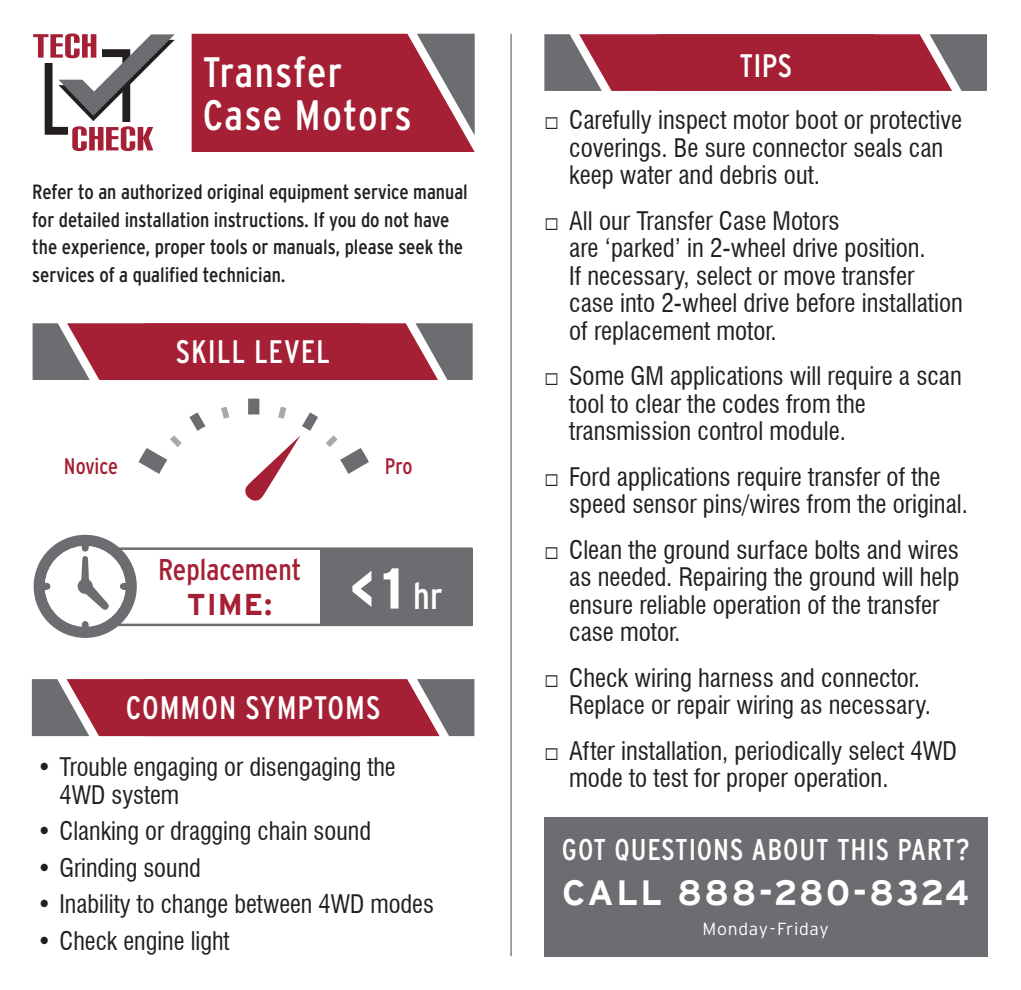
<style>
.page{position:relative;width:1021px;height:990px;background:#fff}
.page>*{position:absolute;margin:0;border:0;box-sizing:border-box;transform-origin:0 0}
.t1{font:700 57.5px "Interstate";color:#fff}
.t2{font:condensed 42.5px/42.5px "Interstate";letter-spacing:.03em;color:#fff}
.t3{font:700 35px "Interstate";letter-spacing:.07em;color:#fff}
.t4{font:condensed 32.5px "Interstate";letter-spacing:.03em;color:#fff}
.t5{font:condensed 30px "Interstate";letter-spacing:.03em;color:#fff}
.t6{font:condensed 30px/35px "Interstate";color:#a62035;text-align:center}
.t7{font:condensed 25px/27.5px "Swiss 721 BT";color:#231f20}
.t8{font:condensed 22.5px "Interstate";color:#a62035}
.t9{font:condensed 20.5px/27.5px "Interstate";color:#231f20}
.t10{font:300 17.5px "Interstate";letter-spacing:.04em;color:#fff}
.s1{font-weight:700;font-stretch:normal}
.s2{font-weight:400;font-stretch:condensed;font-size:37.5px}
.s3{font-family:"Mistral";font-stretch:normal}
</style>
<div class="page">
<hr style="left:510px;top:34px;width:1px;height:922px;background:#6c6d70">
<svg style="left:33px;top:33px;width:142px;height:118px"></svg>
<svg style="left:192px;top:34px;width:283px;height:118px;background:#a32d40"></svg>
<svg style="left:221px;top:407px;width:8px;height:12px"></svg>
<svg style="left:326px;top:435px;width:43px;height:39px"></svg>
<svg style="left:139px;top:435px;width:43px;height:39px"></svg>
<svg style="left:189px;top:412px;width:16px;height:19px"></svg>
<svg style="left:245px;top:399px;width:73px;height:102px"></svg>
<svg style="left:33px;top:323px;width:439px;height:57px;background:#9f3849"></svg>
<div style="left:320px;top:548px;width:152px;height:77px;background:#6c6d70"></div>
<svg style="left:33px;top:534px;width:105px;height:104px"></svg>
<hr style="left:119px;top:547px;width:353px;height:3px;background:#6c6d70">
<hr style="left:118px;top:624px;width:354px;height:2px;background:#6c6d70">
<svg style="left:32px;top:679px;width:442px;height:57px;background:#9f3848"></svg>
<svg style="left:544px;top:34px;width:443px;height:57px;background:#9f3849"></svg>
<div style="left:544px;top:817px;width:443px;height:140px;background:#6c6d70"></div>
<p class="t2" style="left:203px;top:51px;width:210px">Transfer<br>Case Motors</p>
<p class="t9" style="left:32px;top:178px;width:437px">Refer to an authorized original equipment service manual for detailed installation instructions. If you do not have the experience, proper tools or manuals, please seek the services of a qualified technician.</p>
<p class="t4" style="left:176px;top:334px;width:156px">SKILL LEVEL</p>
<p class="t8" style="left:64px;top:453px;width:56px">Novice</p>
<p class="t8" style="left:385px;top:453px;width:29px">Pro</p>
<p class="t6" style="left:158px;top:552px;width:145px">Replacement<br><span class="s1">TIME:</span></p>
<p class="t1" style="left:349px;top:556px;width:95px">&lt;1 <span class="s2">hr</span></p>
<p class="t4" style="left:126px;top:690px;width:256px">COMMON SYMPTOMS</p>
<p class="t7" style="left:60px;top:753px;width:338px;text-indent:-22px">• Trouble engaging or disengaging the<br>4WD system</p>
<p class="t7" style="left:37px;top:817px;width:335px">• Clanking or dragging chain sound</p>
<p class="t7" style="left:37px;top:854px;width:165px">• Grinding sound</p>
<p class="t7" style="left:37px;top:890px;width:398px">• Inability to change between 4WD modes</p>
<p class="t7" style="left:37px;top:927px;width:194px">• Check engine light</p>
<p class="t4" style="left:739px;top:47px;width:54px">TIPS</p>
<p class="t7" style="left:569px;top:107px;width:394px;text-indent:-25px"><span class="s3">□</span> Carefully inspect motor boot or protective coverings. Be sure connector seals can keep water and debris out.</p>
<p class="t7" style="left:569px;top:207px;width:395px;text-indent:-25px"><span class="s3">□</span> All our Transfer Case Motors<br>are ‘parked’ in 2-wheel drive position.<br>If necessary, select or move transfer case into 2-wheel drive before installation of replacement motor.</p>
<p class="t7" style="left:569px;top:363px;width:394px;text-indent:-25px"><span class="s3">□</span> Some GM applications will require a scan tool to clear the codes from the transmission control module.</p>
<p class="t7" style="left:569px;top:463px;width:400px;text-indent:-25px"><span class="s3">□</span> Ford applications require transfer of the speed sensor pins/wires from the original.</p>
<p class="t7" style="left:569px;top:536px;width:391px;text-indent:-25px"><span class="s3">□</span> Clean the ground surface bolts and wires as needed. Repairing the ground will help ensure reliable operation of the transfer case motor.</p>
<p class="t7" style="left:569px;top:664px;width:363px;text-indent:-25px"><span class="s3">□</span> Check wiring harness and connector.<br>Replace or repair wiring as necessary.</p>
<p class="t7" style="left:569px;top:737px;width:389px;text-indent:-25px"><span class="s3">□</span> After installation, periodically select 4WD mode to test for proper operation.</p>
<p class="t5" style="left:562px;top:833px;width:409px">GOT QUESTIONS ABOUT THIS PART?</p>
<p class="t3" style="left:562px;top:873px;width:408px">CALL 888-280-8324</p>
<p class="t10" style="left:702px;top:919px;width:128px">Monday-Friday</p>
</div>
